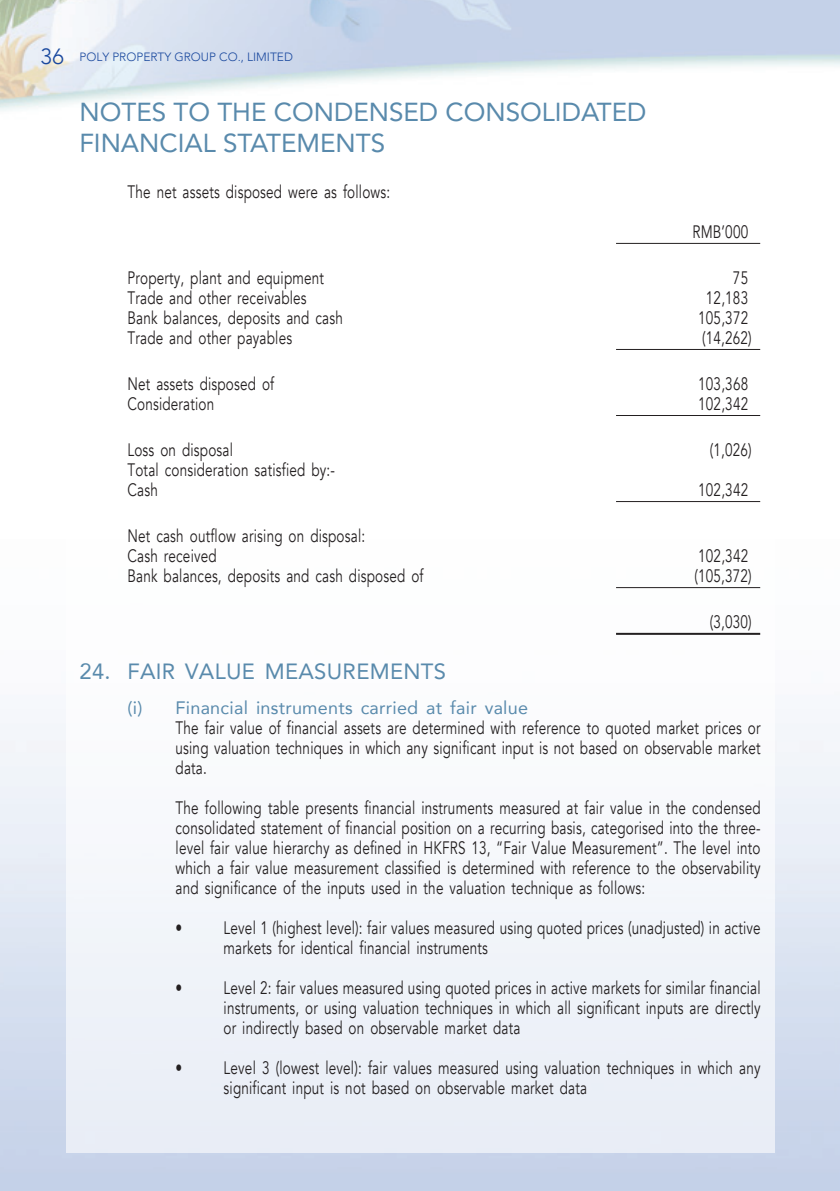
<style>
.page{position:relative;width:840px;height:1191px;background:#fff}
.page>*{position:absolute;margin:0;border:0;box-sizing:border-box;transform-origin:0 0}
.t1{font:26px/31.6px "Avenir";color:#598aac}
._03_H1{font:22px "Avenir";letter-spacing:.015em;color:#598aac}
._01_Body_Text{font:18px/20px "Avenir";letter-spacing:.015em;color:#231f20;text-align:justify;scale:.75 1}
._15_Table_Stub{font:18px "Avenir";letter-spacing:.015em;color:#231f20;scale:.75 1}
._04___H2{font:18px "Avenir";letter-spacing:.015em;color:#598aac}
.t2{font:300 12px "Avenir";color:#19489e}
.s1{font-size:22px}
</style>
<div class="page">
<img style="left:0;top:0;width:839px;height:1191px">
<div style="left:66px;top:162px;width:707px;height:991px;background:linear-gradient(to bottom,#fff,#edf1f8)"></div>
<hr style="left:615px;top:243px;width:144px;height:1px;background:#231f20">
<hr style="left:615px;top:349px;width:144px;height:1px;background:#231f20">
<hr style="left:615px;top:415px;width:144px;height:1px;background:#231f20">
<hr style="left:615px;top:501px;width:144px;height:1px;background:#231f20">
<hr style="left:615px;top:587px;width:144px;height:1px;background:#231f20">
<hr style="left:615px;top:633px;width:144px;height:2px;background:#231f20">
<p class="t2" style="left:40px;top:50px;width:254px"><span class="s1">36</span> POLY PROPERTY GROUP CO., LIMITED</p>
<h1 class="t1" style="left:79px;top:95px;width:568px">NOTES TO THE CONDENSED CONSOLIDATED<br>FINANCIAL STATEMENTS</h1>
<p class="_01_Body_Text" style="left:127px;top:182px;width:351px">The net assets disposed were as follows:</p>
<p class="_01_Body_Text" style="left:692px;top:222px;width:76px">RMB’000</p>
<p class="_15_Table_Stub" style="left:127px;top:267px;width:263px">Property, plant and equipment</p>
<p class="_01_Body_Text" style="left:732px;top:268px;width:22px">75</p>
<p class="_15_Table_Stub" style="left:127px;top:287px;width:240px">Trade and other receivables</p>
<p class="_01_Body_Text" style="left:705px;top:288px;width:58px">12,183</p>
<p class="_15_Table_Stub" style="left:127px;top:307px;width:288px">Bank balances, deposits and cash</p>
<p class="_01_Body_Text" style="left:697px;top:308px;width:68px">105,372</p>
<p class="_15_Table_Stub" style="left:127px;top:327px;width:221px">Trade and other payables</p>
<p class="_01_Body_Text" style="left:701px;top:328px;width:68px">(14,262)</p>
<p class="_15_Table_Stub" style="left:127px;top:373px;width:197px">Net assets disposed of</p>
<p class="_01_Body_Text" style="left:697px;top:374px;width:68px">103,368</p>
<p class="_15_Table_Stub" style="left:127px;top:393px;width:117px">Consideration</p>
<p class="_01_Body_Text" style="left:697px;top:394px;width:68px">102,342</p>
<p class="_15_Table_Stub" style="left:127px;top:439px;width:142px">Loss on disposal</p>
<p class="_01_Body_Text" style="left:709px;top:440px;width:57px">(1,026)</p>
<p class="_15_Table_Stub" style="left:127px;top:459px;width:278px">Total consideration satisfied by:-</p>
<p class="_15_Table_Stub" style="left:127px;top:479px;width:42px">Cash</p>
<p class="_01_Body_Text" style="left:697px;top:480px;width:68px">102,342</p>
<p class="_15_Table_Stub" style="left:127px;top:525px;width:318px">Net cash outflow arising on disposal:</p>
<p class="_15_Table_Stub" style="left:127px;top:545px;width:120px">Cash received</p>
<p class="_01_Body_Text" style="left:697px;top:546px;width:68px">102,342</p>
<p class="_15_Table_Stub" style="left:127px;top:565px;width:396px">Bank balances, deposits and cash disposed of</p>
<p class="_01_Body_Text" style="left:694px;top:566px;width:78px">(105,372)</p>
<p class="_01_Body_Text" style="left:709px;top:612px;width:57px">(3,030)</p>
<p class="_03_H1" style="left:79px;top:653px;width:368px">24. FAIR VALUE MEASUREMENTS</p>
<p class="_04___H2" style="left:127px;top:693px;width:402px">(i) Financial instruments carried at fair value</p>
<p class="_01_Body_Text" style="left:175px;top:718px;width:781px">The fair value of financial assets are determined with reference to quoted market prices or using valuation techniques in which any significant input is not based on observable market data.</p>
<p class="_01_Body_Text" style="left:175px;top:798px;width:781px">The following table presents financial instruments measured at fair value in the condensed consolidated statement of financial position on a recurring basis, categorised into the three&shy;level fair value hierarchy as defined in HKFRS 13, “Fair Value Measurement”. The level into which a fair value measurement classified is determined with reference to the observability and significance of the inputs used in the valuation technique as follows:</p>
<p class="_01_Body_Text" style="left:223px;top:918px;width:717px;text-indent:-48px">• Level 1 (highest level): fair values measured using quoted prices (unadjusted) in active markets for identical financial instruments</p>
<p class="_01_Body_Text" style="left:223px;top:978px;width:717px;text-indent:-48px">• Level 2: fair values measured using quoted prices in active markets for similar financial instruments, or using valuation techniques in which all significant inputs are directly or indirectly based on observable market data</p>
<p class="_01_Body_Text" style="left:223px;top:1058px;width:717px;text-indent:-48px">• Level 3 (lowest level): fair values measured using valuation techniques in which any significant input is not based on observable market data</p>
</div>
